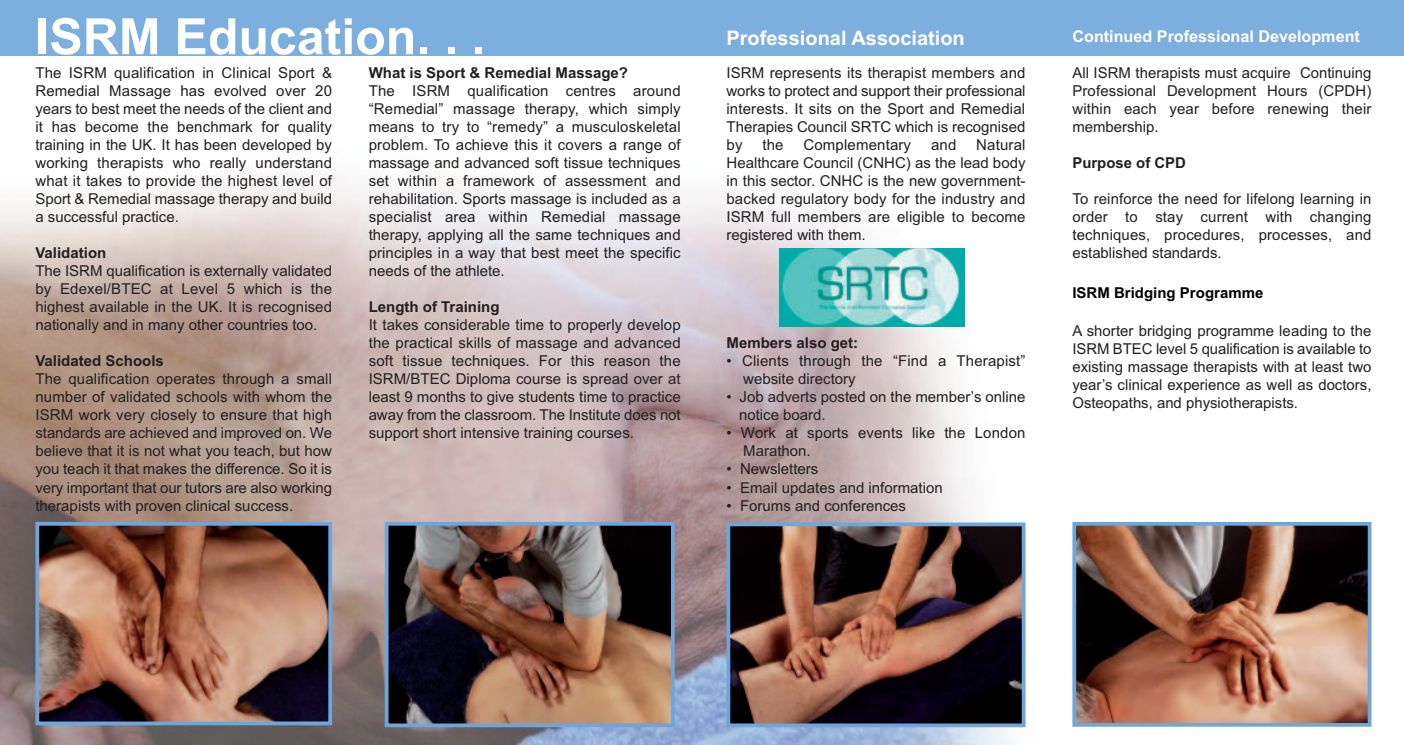
<style>
.page{position:relative;width:1404px;height:745px;background:#fff}
.page>*{position:absolute;margin:0;border:0;box-sizing:border-box;transform-origin:0 0}
.t1{font:700 50px "Arial";color:#fff}
.t2{font:700 20px "Arial";color:#fff}
.t3{font:700 16.25px "Arial";color:#fff}
.t4{font:15px/18px "Arial";color:#231f20;text-align:justify}
.t5{font:700 15px "Arial";color:#231f20}
.t6{font:700 15px "Arial";color:#000}
</style>
<div class="page">
<div style="left:0;top:0;width:1403px;height:55px;background:#7cafde"></div>
<img style="left:0;top:181px;width:1026px;height:563px">
<img style="left:731px;top:527px;width:289px;height:194px">
<div style="left:726px;top:522px;width:299px;height:204px;border:4px solid #6ea6d9"></div>
<img style="left:1077px;top:526px;width:289px;height:195px">
<div style="left:1072px;top:521px;width:299px;height:205px;border:4px solid #6ea6d9"></div>
<img style="left:780px;top:248px;width:184px;height:78px">
<img style="left:40px;top:526px;width:287px;height:193px">
<div style="left:35px;top:521px;width:297px;height:203px;border:4px solid #6ea6d9"></div>
<img style="left:390px;top:526px;width:279px;height:195px">
<div style="left:385px;top:521px;width:289px;height:205px;border:4px solid #6ea6d9"></div>
<h1 class="t1" style="left:35px;top:8px;width:452px">ISRM Education. . .</h1>
<p class="t4" style="left:35px;top:64px;width:298px">The ISRM qualification in Clinical Sport &amp; Remedial Massage has evolved over 20 years to best meet the needs of the client and it has become the benchmark for quality training in the UK. It has been developed by working therapists who really understand what it takes to provide the highest level of Sport &amp; Remedial massage therapy and build a successful practice.</p>
<p class="t5" style="left:35px;top:244px;width:72px">Validation</p>
<p class="t4" style="left:35px;top:262px;width:298px">The ISRM qualification is externally validated by Edexel/BTEC at Level 5 which is the highest available in the UK. It is recognised nationally and in many other countries too.</p>
<p class="t5" style="left:35px;top:352px;width:130px">Validated Schools</p>
<p class="t4" style="left:35px;top:370px;width:298px">The qualification operates through a small number of validated schools with whom the ISRM work very closely to ensure that high standards are achieved and improved on. We believe that it is not what you teach, but how you teach it that makes the difference. So it is very important that our tutors are also working therapists with proven clinical success.</p>
<p class="t5" style="left:369px;top:64px;width:261px">What is Sport &amp; Remedial Massage?</p>
<p class="t4" style="left:369px;top:82px;width:313px">The ISRM qualification centres around “Remedial” massage therapy, which simply means to try to “remedy” a musculoskeletal problem. To achieve this it covers a range of massage and advanced soft tissue techniques set within a framework of assessment and rehabilitation. Sports massage is included as a specialist area within Remedial massage therapy, applying all the same techniques and principles in a way that best meet the specific needs of the athlete.</p>
<p class="t5" style="left:369px;top:298px;width:132px">Length of Training</p>
<p class="t4" style="left:369px;top:316px;width:313px">It takes considerable time to properly develop the practical skills of massage and advanced soft tissue techniques. For this reason the ISRM/BTEC Diploma course is spread over at least 9 months to give students time to practice away from the classroom. The Institute does not support short intensive training courses.</p>
<h2 class="t2" style="left:726px;top:27px;width:240px">Professional Association</h2>
<p class="t3" style="left:1072px;top:27px;width:289px">Continued Professional Development</p>
<p class="t4" style="left:726px;top:64px;width:300px">ISRM represents its therapist members and works to protect and support their professional interests. It sits on the Sport and Remedial Therapies Council SRTC which is recognised by</p>
<p class="t4" style="left:1072px;top:64px;width:300px">All ISRM therapists must acquire Continuing Professional Development Hours (CPDH) within each year before renewing their membership.</p>
<p class="t5" style="left:1072px;top:154px;width:115px">Purpose of CPD</p>
<p class="t4" style="left:1072px;top:190px;width:300px">To reinforce the need for lifelong learning in order to stay current with changing techniques, procedures, processes, and established standards.</p>
<p class="t6" style="left:1072px;top:284px;width:192px">ISRM Bridging Programme</p>
<p class="t4" style="left:1072px;top:322px;width:300px">A shorter bridging programme leading to the ISRM BTEC level 5 qualification is available to existing massage therapists with at least two year’s clinical experience as well as doctors, Osteopaths, and physiotherapists.</p>
<p class="t4" style="left:762px;top:136px;width:23px">the</p>
<p class="t4" style="left:803px;top:136px;width:109px">Complementary</p>
<p class="t4" style="left:930px;top:136px;width:27px">and</p>
<p class="t4" style="left:726px;top:136px;width:300px;text-indent:250px">Natural Healthcare Council (CNHC) as the lead body in this sector. CNHC is the new government&shy;backed regulatory body for the industry and ISRM full members are eligible to become registered with them.</p>
<p class="t5" style="left:726px;top:334px;width:133px">Members also get:</p>
<p class="t4" style="left:743px;top:352px;width:284px;text-indent:-17px">• Clients through the “Find a Therapist” website directory</p>
<p class="t4" style="left:739px;top:388px;width:288px;text-indent:-13px">• Job adverts posted on the member’s online notice board.</p>
<p class="t4" style="left:743px;top:424px;width:284px;text-indent:-17px">• Work at sports events like the London<br>Marathon.</p>
<p class="t4" style="left:726px;top:460px;width:93px">• Newsletters</p>
<p class="t4" style="left:726px;top:478px;width:218px">• Email updates and information</p>
<p class="t4" style="left:726px;top:496px;width:181px">• Forums and conferences</p>
</div>
